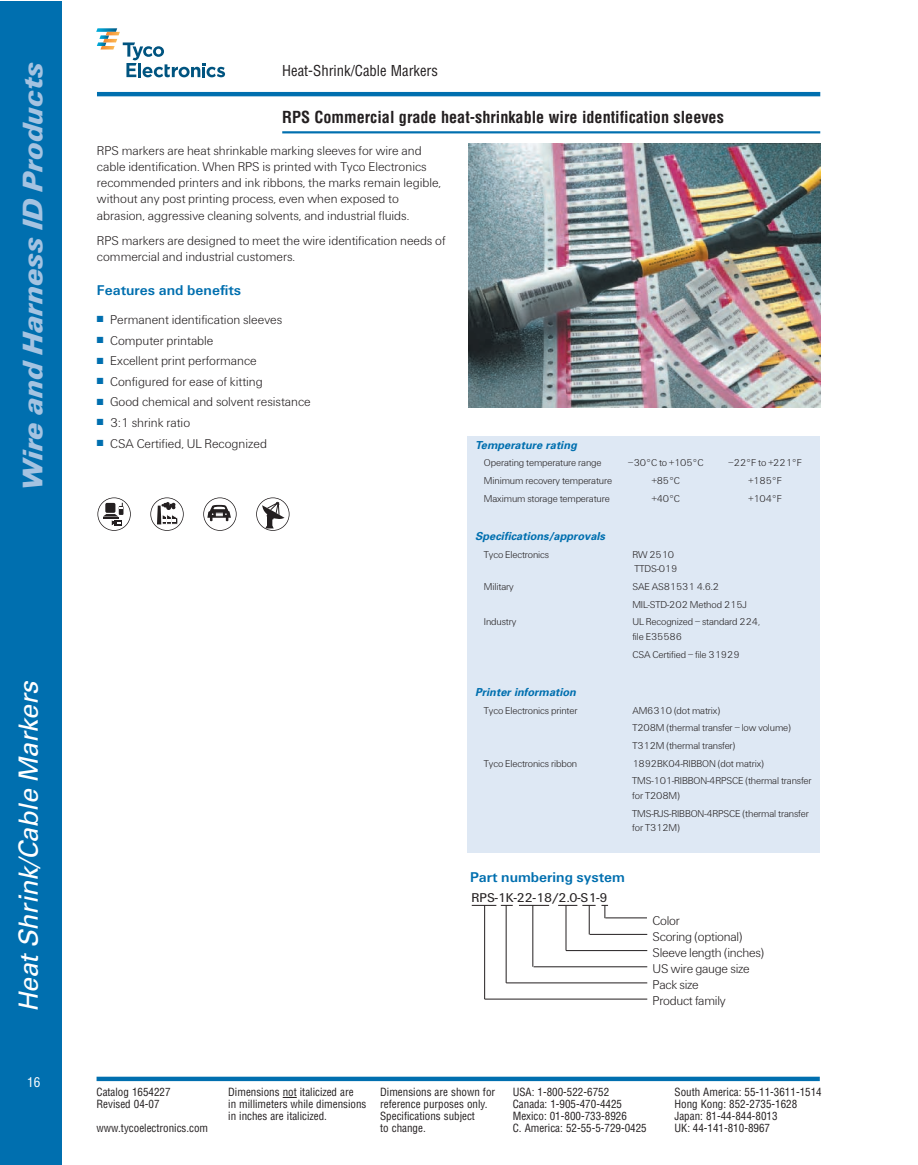
<style>
.page{position:relative;width:918px;height:1165px;background:#fff}
.page>*{position:absolute;margin:0;border:0;box-sizing:border-box;transform-origin:0 0}
.t1{font:italic 900 29.4px "U76 Univers";color:#a5c3e1}
.t2{font:italic 26.4px "Univers";color:#fff}
.t3{font:700 condensed 16.2px "Helvetica";color:#231f20}
.t4{font:700 14.7px "U65 Univers";color:#006faf}
.t5{font:condensed 14.7px "Helvetica";color:#231f20}
.t6{font:300 13.2px/16.2px "U45 Univers";color:#231f20}
.t7{font:300 13.2px/16.2px "U45 Univers";letter-spacing:-.02em;color:#231f20}
.t8{font:13.2px "U55 Univers";color:#231f20}
.t9{font:condensed 13.2px "Helvetica";color:#fff}
.t10{font:condensed 10.95px "Helvetica";color:#231f20}
.t11{font:italic 700 10.95px "Univers";color:#006faf}
.t12{font:300 10.35px/17.7px "U45 Univers";letter-spacing:-.01em;color:#231f20}
.s1{color:#006faf}
</style>
<div class="page">
<div style="left:0;top:1px;width:62px;height:1163px;background:#006faf"></div>
<hr style="left:282px;top:131px;width:538px;height:2px;background:#006faf">
<svg style="left:283px;top:1096px;width:13px;height:1px"></svg>
<svg style="left:97px;top:1076px;width:723px;height:4px;background:#2c88bc"></svg>
<hr style="left:97px;top:92px;width:723px;height:4px;background:#006faf">
<svg style="left:97px;top:28px;width:128px;height:49px"></svg>
<svg style="left:472px;top:904px;width:41px;height:1px"></svg>
<hr style="left:519px;top:904px;width:30px;height:1px;background:#231f20">
<hr style="left:605px;top:917px;width:42px;height:1px;background:#231f20">
<hr style="left:590px;top:933px;width:57px;height:1px;background:#231f20">
<hr style="left:566px;top:950px;width:81px;height:1px;background:#231f20">
<hr style="left:534px;top:966px;width:113px;height:1px;background:#231f20">
<hr style="left:506px;top:982px;width:141px;height:1px;background:#231f20">
<hr style="left:485px;top:998px;width:162px;height:1px;background:#231f20">
<hr style="left:484px;top:905px;width:1px;height:93px;background:#231f20">
<hr style="left:506px;top:905px;width:1px;height:77px;background:#231f20">
<hr style="left:532px;top:905px;width:1px;height:61px;background:#231f20">
<hr style="left:566px;top:905px;width:1px;height:45px;background:#231f20">
<svg style="left:558px;top:904px;width:50px;height:30px"></svg>
<div style="left:467px;top:436px;width:353px;height:417px;background:#dee8f4"></div>
<img style="left:469px;top:143px;width:351px;height:265px">
<svg style="left:98px;top:499px;width:32px;height:31px"></svg>
<div style="left:97px;top:497px;width:34px;height:33px;border:1px solid #231f20;border-radius:50%"></div>
<svg style="left:157px;top:502px;width:22px;height:23px"></svg>
<div style="left:150px;top:497px;width:34px;height:33px;border:1px solid #231f20;border-radius:50%"></div>
<svg style="left:207px;top:504px;width:24px;height:17px"></svg>
<div style="left:203px;top:497px;width:34px;height:33px;border:1px solid #231f20;border-radius:50%"></div>
<svg style="left:262px;top:501px;width:23px;height:18px"></svg>
<hr style="left:268px;top:516px;width:4px;height:10px;background:#231f20">
<div style="left:267px;top:516px;width:5px;height:10px;border:1px solid #231f20"></div>
<svg style="left:265px;top:525px;width:9px;height:3px"></svg>
<div style="left:256px;top:497px;width:34px;height:33px;border:1px solid #231f20;border-radius:50%"></div>
<h1 class="t1" style="left:23px;top:491px;width:430px;rotate:-90deg">Wire and Harness ID Products</h1>
<h2 class="t2" style="left:19px;top:1012px;width:337px;rotate:-90deg">HeatShrink/Cable Markers</h2>
<p class="t9" style="left:27px;top:1076px;width:15px">16</p>
<p class="t5" style="left:282px;top:65px;width:157px">Heat-Shrink/Cable Markers</p>
<p class="t3" style="left:282px;top:111px;width:443px">RPS Commercial grade heat-shrinkable wire identification sleeves</p>
<p class="t6" style="left:97px;top:143px;width:346px">RPS markers are heat shrinkable marking sleeves for wire and cable identification. When RPS is printed with Tyco Electronics recommended printers and ink ribbons, the marks remain legible, without any post printing process, even when exposed to abrasion, aggressive cleaning solvents, and industrial fluids.</p>
<p class="t6" style="left:97px;top:233px;width:350px">RPS markers are designed to meet the wire identification needs of commercial and industrial customers.</p>
<p class="t4" style="left:97px;top:285px;width:146px">Features and benefits</p>
<p class="t6" style="left:97px;top:312px;width:187px"><span class="s1">■</span> Permanent identification sleeves</p>
<p class="t6" style="left:97px;top:333px;width:118px"><span class="s1">■</span> Computer printable</p>
<p class="t6" style="left:97px;top:354px;width:161px"><span class="s1">■</span> Excellent print performance</p>
<p class="t6" style="left:97px;top:374px;width:167px"><span class="s1">■</span> Configured for ease of kitting</p>
<p class="t6" style="left:97px;top:395px;width:215px"><span class="s1">■</span> Good chemical and solvent resistance</p>
<p class="t6" style="left:97px;top:415px;width:95px"><span class="s1">■</span> 3:1 shrink ratio</p>
<p class="t6" style="left:97px;top:436px;width:172px"><span class="s1">■</span> CSA Certified, UL Recognized</p>
<p class="t11" style="left:475px;top:441px;width:105px">Temperature rating</p>
<p class="t12" style="left:484px;top:455px;width:119px">Operating temperature range</p>
<p class="t12" style="left:628px;top:455px;width:77px">–30°C to +105°C</p>
<p class="t12" style="left:728px;top:455px;width:75px">–22°F to +221°F</p>
<p class="t12" style="left:484px;top:472px;width:130px">Minimum recovery temperature</p>
<p class="t12" style="left:652px;top:472px;width:30px">+85°C</p>
<p class="t12" style="left:748px;top:472px;width:35px">+185°F</p>
<p class="t12" style="left:484px;top:490px;width:127px">Maximum storage temperature</p>
<p class="t12" style="left:652px;top:490px;width:30px">+40°C</p>
<p class="t12" style="left:748px;top:490px;width:35px">+104°F</p>
<p class="t11" style="left:475px;top:532px;width:133px">Specifications/approvals</p>
<p class="t12" style="left:484px;top:546px;width:67px">Tyco Electronics</p>
<p class="t12" style="left:632px;top:547px;width:47px;line-height:14.7px">RW 2510<br>TTDS-019</p>
<p class="t12" style="left:484px;top:578px;width:31px">Military</p>
<p class="t12" style="left:632px;top:578px;width:116px">SAE AS81531 4.6.2<br>MIL-STD-202 Method 215J</p>
<p class="t12" style="left:484px;top:614px;width:34px">Industry</p>
<p class="t12" style="left:632px;top:615px;width:129px;line-height:14.7px">UL Recognized – standard 224, file E35586</p>
<p class="t12" style="left:632px;top:646px;width:109px">CSA Certified – file 31929</p>
<p class="t11" style="left:475px;top:688px;width:104px">Printer information</p>
<p class="t12" style="left:484px;top:702px;width:95px">Tyco Electronics printer</p>
<p class="t12" style="left:632px;top:702px;width:160px">AM6310 (dot matrix)<br>T208M (thermal transfer – low volume)<br>T312M (thermal transfer)</p>
<p class="t12" style="left:484px;top:755px;width:95px">Tyco Electronics ribbon</p>
<p class="t12" style="left:632px;top:755px;width:181px">1892BK04-RIBBON (dot matrix)<br>TMS-101-RIBBON-4RPSCE (thermal transfer</p>
<p class="t12" style="left:632px;top:787px;width:178px">for T208M)<br>TMS-RJS-RIBBON-4RPSCE (thermal transfer</p>
<p class="t12" style="left:632px;top:819px;width:49px">for T312M)</p>
<p class="t4" style="left:470px;top:871px;width:156px">Part numbering system</p>
<p class="t8" style="left:472px;top:893px;width:137px">RPS-1K-22-18/2.0-S1-9</p>
<p class="t7" style="left:653px;top:913px;width:113px">Color<br>Scoring (optional)<br>Sleeve length (inches)<br>US wire gauge size<br>Pack size<br>Product family</p>
<p class="t10" style="left:97px;top:1088px;width:76px">Catalog 1654227</p>
<p class="t10" style="left:228px;top:1088px;width:127px">Dimensions not italicized are</p>
<p class="t10" style="left:380px;top:1088px;width:116px">Dimensions are shown for</p>
<p class="t10" style="left:513px;top:1088px;width:98px">USA: 1-800-522-6752</p>
<p class="t10" style="left:675px;top:1088px;width:149px">South America: 55-11-3611-1514</p>
<p class="t10" style="left:97px;top:1099px;width:65px">Revised 04-07</p>
<p class="t10" style="left:228px;top:1099px;width:261px">in millimeters while dimensions reference purposes only.</p>
<p class="t10" style="left:513px;top:1099px;width:111px">Canada: 1-905-470-4425</p>
<p class="t10" style="left:675px;top:1099px;width:124px">Hong Kong: 852-2735-1628</p>
<p class="t10" style="left:228px;top:1111px;width:100px">in inches are italicized.</p>
<p class="t10" style="left:380px;top:1111px;width:96px">Specifications subject</p>
<p class="t10" style="left:513px;top:1111px;width:116px">Mexico: 01-800-733-8926</p>
<p class="t10" style="left:675px;top:1111px;width:105px">Japan: 81-44-844-8013</p>
<p class="t10" style="left:97px;top:1123px;width:113px">www.tycoelectronics.com</p>
<p class="t10" style="left:380px;top:1123px;width:47px">to change.</p>
<p class="t10" style="left:513px;top:1123px;width:136px">C. America: 52-55-5-729-0425</p>
<p class="t10" style="left:675px;top:1123px;width:97px">UK: 44-141-810-8967</p>
</div>
